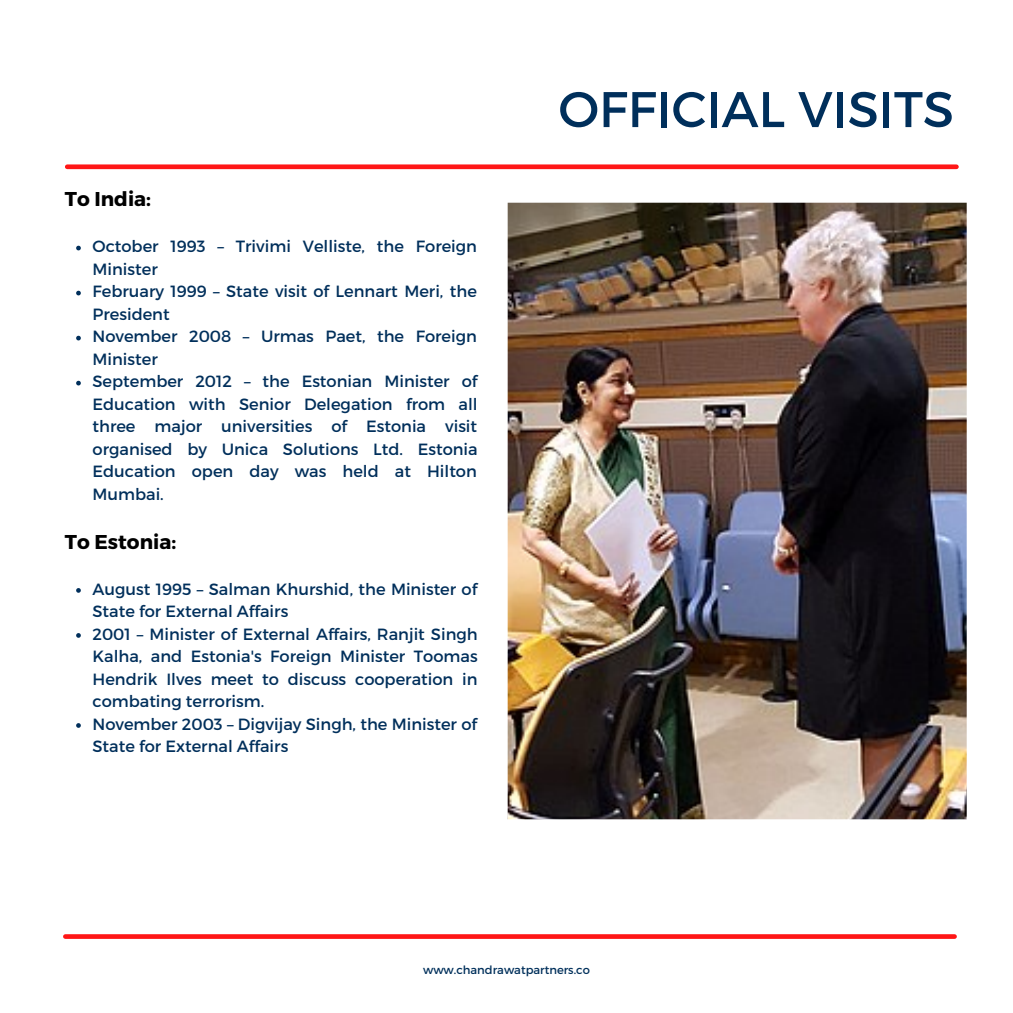
<style>
.page{position:relative;width:1013px;height:1013px;background:#fff}
.page>*{position:absolute;margin:0;border:0;box-sizing:border-box;transform-origin:0 0}
.t1{font:50px "Montserrat";color:#002f5b}
.t2{font:700 20px "Montserrat";color:#000}
.t3{font:16.25px/22.5px "Montserrat";color:#002f5b}
.t4{font:11.5px "Montserrat";color:#00305b}
</style>
<div class="page">
<div style="left:67px;top:164px;width:889px;height:5px;background:#ff1616"></div>
<svg style="left:65px;top:934px;width:889px;height:4px;background:#f22"></svg>
<img style="left:507px;top:202px;width:460px;height:618px">
<svg style="left:76px;top:246px;width:5px;height:4px"></svg>
<svg style="left:76px;top:291px;width:5px;height:4px"></svg>
<svg style="left:76px;top:336px;width:5px;height:4px"></svg>
<svg style="left:76px;top:381px;width:5px;height:4px"></svg>
<svg style="left:76px;top:588px;width:5px;height:4px"></svg>
<svg style="left:76px;top:633px;width:5px;height:4px"></svg>
<svg style="left:76px;top:723px;width:5px;height:4px"></svg>
<p class="t2" style="left:65px;top:186px;width:88px">To India:</p>
<p class="t3" style="left:92px;top:234px;width:386px">October 1993 – Trivimi Velliste, the Foreign<br>Minister</p>
<p class="t3" style="left:92px;top:279px;width:386px">February 1999 – State visit of Lennart Meri, the<br>President</p>
<p class="t3" style="left:92px;top:324px;width:386px">November 2008 – Urmas Paet, the Foreign<br>Minister</p>
<p class="t3" style="left:92px;top:369px;width:387px;text-align:justify">September 2012 – the Estonian Minister of Education with Senior Delegation from all three major universities of Estonia visit organised by Unica Solutions Ltd. Estonia Education open day was held at Hilton Mumbai.</p>
<p class="t2" style="left:65px;top:528px;width:113px">To Estonia:</p>
<p class="t3" style="left:92px;top:577px;width:386px">August 1995 – Salman Khurshid, the Minister of<br>State for External Affairs</p>
<p class="t3" style="left:92px;top:622px;width:387px;text-align:justify">2001 – Minister of External Affairs, Ranjit Singh Kalha, and Estonia's Foreign Minister Toomas Hendrik Ilves meet to discuss cooperation in combating terrorism.</p>
<p class="t3" style="left:92px;top:712px;width:386px">November 2003 – Digvijay Singh, the Minister of<br>State for External Affairs</p>
<p class="t1" style="left:558px;top:77px;width:397px">OFFICIAL VISITS</p>
<p class="t4" style="left:423px;top:961px;width:168px">www.chandrawatpartners.co</p>
</div>
